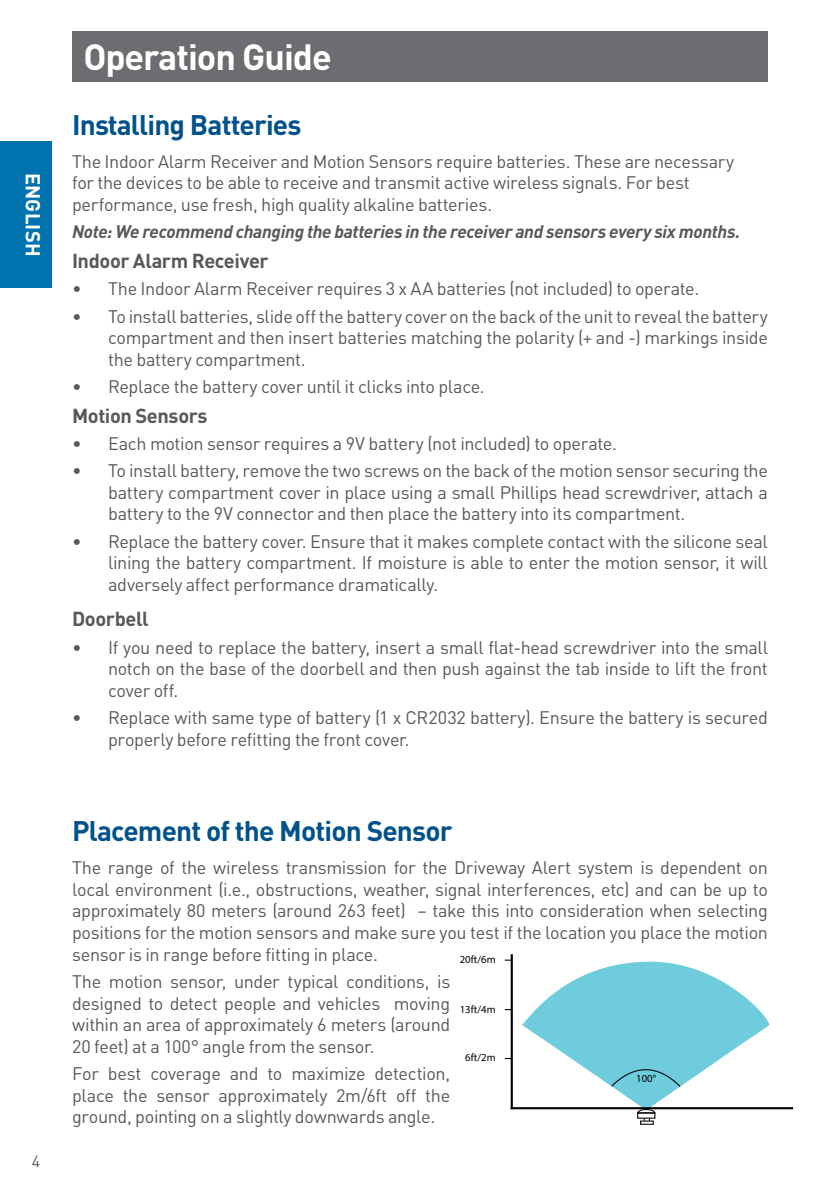
<style>
.page{position:relative;width:840px;height:1191px;background:#fff}
.page>*{position:absolute;margin:0;border:0;box-sizing:border-box;transform-origin:0 0}
.Page_Title{font:700 36px "DIN Pro";letter-spacing:-.03em;color:#fff}
.Title_1{font:700 28px "DIN Pro";letter-spacing:-.03em;color:#01518a}
.Title_2{font:700 20px "DIN Pro";letter-spacing:-.02em;color:#57585a}
.t1{font:700 20px "DIN Pro";letter-spacing:.01em;color:#fff}
.t2{font:18px/21.6px "DIN Pro";letter-spacing:-.02em;color:#57585a;text-align:justify}
.t3{font:italic 700 18px "DIN Pro";letter-spacing:-.02em;color:#57585a}
.t4{font:16px "DIN Pro";color:#57585a}
.t5{font:10.8px "Myriad Pro";color:#000}
</style>
<div class="page">
<div style="left:0;top:141px;width:51px;height:147px;background:#0073ae"></div>
<div style="left:72px;top:32px;width:695px;height:50px;background:#6c6d70"></div>
<hr style="left:510px;top:954px;width:2px;height:155px;background:#000">
<hr style="left:510px;top:1107px;width:282px;height:2px;background:#000">
<svg style="left:522px;top:961px;width:247px;height:159px"></svg>
<p class="t1" style="left:50px;top:173px;width:85px;rotate:90deg">ENGLISH</p>
<p class="t4" style="left:32px;top:1148px;width:10px">4</p>
<p class="Page_Title" style="left:83px;top:27px;width:250px">Operation Guide</p>
<p class="Title_1" style="left:72px;top:101px;width:231px">Installing Batteries</p>
<p class="t2" style="left:72px;top:149px;width:663px;text-align:left">The Indoor Alarm Receiver and Motion Sensors require batteries. These are necessary for the devices to be able to receive and transmit active wireless signals. For best performance, use fresh, high quality alkaline batteries.</p>
<p class="t3" style="left:72px;top:217px;width:669px">Note: We recommend changing the batteries in the receiver and sensors every six months.</p>
<p class="Title_2" style="left:72px;top:244px;width:198px">Indoor Alarm Receiver</p>
<p class="t2" style="left:72px;top:276px;width:628px">• The Indoor Alarm Receiver requires 3 x AA batteries (not included) to operate.</p>
<p class="t2" style="left:108px;top:303px;width:661px;text-indent:-36px">• To install batteries, slide off the battery cover on the back of the unit to reveal the battery compartment and then insert batteries matching the polarity (+ and -) markings inside the battery compartment.</p>
<p class="t2" style="left:72px;top:374px;width:414px">• Replace the battery cover until it clicks into place.</p>
<p class="Title_2" style="left:72px;top:399px;width:137px">Motion Sensors</p>
<p class="t2" style="left:72px;top:431px;width:546px">• Each motion sensor requires a 9V battery (not included) to operate.</p>
<p class="t2" style="left:108px;top:458px;width:661px;text-indent:-36px">• To install battery, remove the two screws on the back of the motion sensor securing the battery compartment cover in place using a small Phillips head screwdriver, attach a battery to the 9V connector and then place the battery into its compartment.</p>
<p class="t2" style="left:108px;top:528px;width:661px;text-indent:-36px">• Replace the battery cover. Ensure that it makes complete contact with the silicone seal lining the battery compartment. If moisture is able to enter the motion sensor, it will adversely affect performance dramatically.</p>
<p class="Title_2" style="left:72px;top:602px;width:78px">Doorbell</p>
<p class="t2" style="left:108px;top:634px;width:661px;text-indent:-36px">• If you need to replace the battery, insert a small flat-head screwdriver into the small notch on the base of the doorbell and then push against the tab inside to lift the front cover off.</p>
<p class="t2" style="left:108px;top:705px;width:661px;text-indent:-36px">• Replace with same type of battery (1 x CR2032 battery). Ensure the battery is secured properly before refitting the front cover.</p>
<p class="Title_1" style="left:72px;top:807px;width:382px">Placement of the Motion Sensor</p>
<p class="t2" style="left:72px;top:855px;width:697px">The range of the wireless transmission for the Driveway Alert system is dependent on local environment (i.e., obstructions, weather, signal interferences, etc) and can be up to approximately 80 meters (around 263 feet) – take this into consideration when selecting positions for the motion sensors and make sure you test if the location you place the motion sensor is in range before fitting in place.</p>
<p class="t2" style="left:72px;top:968px;width:379px">The motion sensor, under typical conditions, is designed to detect people and vehicles moving within an area of approximately 6 meters (around 20 feet) at a 100° angle from the sensor.</p>
<p class="t2" style="left:72px;top:1061px;width:379px">For best coverage and to maximize detection, place the sensor approximately 2m/6ft off the ground, pointing on a slightly downwards angle.</p>
<p class="t5" style="left:459px;top:952px;width:37px">20ft/6m</p>
<p class="t5" style="left:459px;top:1002px;width:37px">13ft/4m</p>
<p class="t5" style="left:465px;top:1050px;width:32px">6ft/2m</p>
<p class="t5" style="left:636px;top:1071px;width:21px">100°</p>
</div>
